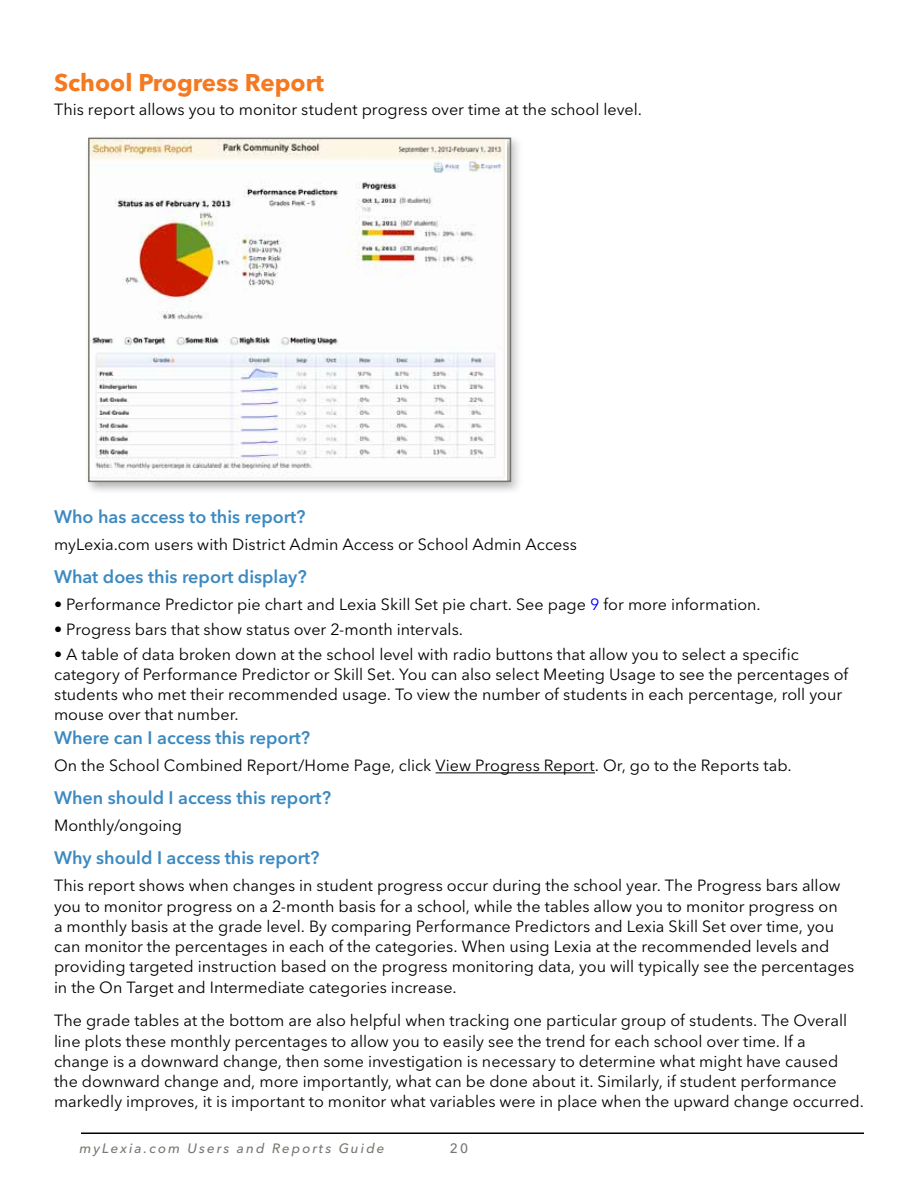
<style>
.page{position:relative;width:918px;height:1188px;background:#fff}
.page>*{position:absolute;margin:0;border:0;box-sizing:border-box;transform-origin:0 0}
.t1{font:700 24px "Avenir Next LT Pro";color:#f47920}
.t2{font:600 18px "Avenir Next LT Pro";color:#3d8ac1}
.t3{font:16.2px/20.2px "Avenir Next LT Pro";color:#000}
.t4{font:italic 500 13.5px "Avenir Next LT Pro";letter-spacing:.15em;color:#777870}
.t5{font:500 13.5px "Avenir Next LT Pro";color:#777870}
.s1{color:#00f}
</style>
<div class="page">
<hr style="left:81px;top:1132px;width:783px;height:2px;background:#000">
<div style="left:84px;top:134px;width:440px;height:361px;background:#000;opacity:.3"></div>
<img style="left:91px;top:141px;width:416px;height:338px">
<div style="left:88px;top:138px;width:423px;height:344px;border:2px solid #75766e"></div>
<hr style="left:436px;top:772px;width:159px;height:1px;background:#000">
<h1 class="t1" style="left:54px;top:68px;width:271px">School Progress Report</h1>
<p class="t3" style="left:54px;top:100px;width:587px">This report allows you to monitor student progress over time at the school level.</p>
<p class="t2" style="left:54px;top:506px;width:253px">Who has access to this report?</p>
<p class="t3" style="left:54px;top:534px;width:525px">myLexia.com users with District Admin Access or School Admin Access</p>
<p class="t2" style="left:54px;top:566px;width:254px">What does this report display?</p>
<p class="t3" style="left:54px;top:594px;width:706px">• Performance Predictor pie chart and Lexia Skill Set pie chart. See page <span class="s1">9</span> for more information.</p>
<p class="t3" style="left:54px;top:619px;width:408px">• Progress bars that show status over 2-month intervals.</p>
<p class="t3" style="left:54px;top:644px;width:796px">• A table of data broken down at the school level with radio buttons that allow you to select a specific category of Performance Predictor or Skill Set. You can also select Meeting Usage to see the percentages of students who met their recommended usage. To view the number of students in each percentage, roll your mouse over that number.</p>
<p class="t2" style="left:54px;top:727px;width:258px">Where can I access this report?</p>
<p class="t3" style="left:54px;top:756px;width:737px">On the School Combined Report/Home Page, click View Progress Report. Or, go to the Reports tab.</p>
<p class="t2" style="left:54px;top:787px;width:279px">When should I access this report?</p>
<p class="t3" style="left:54px;top:816px;width:130px">Monthly/ongoing</p>
<p class="t2" style="left:54px;top:847px;width:267px">Why should I access this report?</p>
<p class="t3" style="left:54px;top:876px;width:802px">This report shows when changes in student progress occur during the school year. The Progress bars allow you to monitor progress on a 2-month basis for a school, while the tables allow you to monitor progress on<br>a monthly basis at the grade level. By comparing Performance Predictors and Lexia Skill Set over time, you can monitor the percentages in each of the categories. When using Lexia at the recommended levels and providing targeted instruction based on the progress monitoring data, you will typically see the percentages in the On Target and Intermediate categories increase.</p>
<p class="t3" style="left:54px;top:1011px;width:809px">The grade tables at the bottom are also helpful when tracking one particular group of students. The Overall line plots these monthly percentages to allow you to easily see the trend for each school over time. If a change is a downward change, then some investigation is necessary to determine what might have caused the downward change and, more importantly, what can be done about it. Similarly, if student performance markedly improves, it is important to monitor what variables were in place when the upward change occurred.</p>
<p class="t4" style="left:80px;top:1140px;width:307px">myLexia.com Users and Reports Guide</p>
<p class="t5" style="left:450px;top:1140px;width:20px">20</p>
</div>
